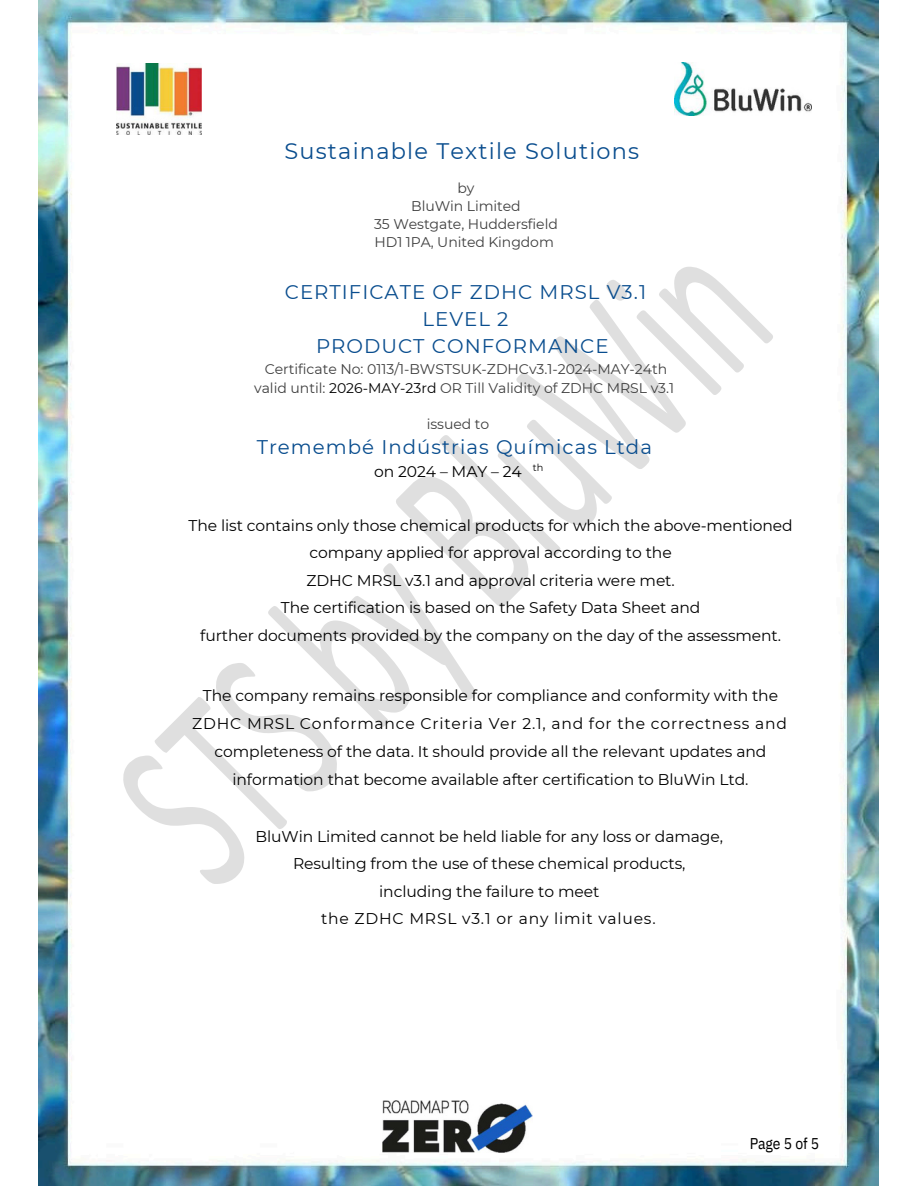
<style>
.page{position:relative;width:918px;height:1188px;background:#fff}
.page>*{position:absolute;margin:0;border:0;box-sizing:border-box;transform-origin:0 0}
.t1{font:22.5px "Montserrat";letter-spacing:.055em;color:#094d8e}
.t2{font:19.8px/27px "Montserrat";letter-spacing:.05em;color:#094d8e;text-align:center}
.t3{font:15.6px/27.6px "Montserrat";letter-spacing:-.005em;color:#000;text-align:center}
.t4{font:15.6px "IBM Plex Sans Cond";letter-spacing:-.005em;color:#000}
.t5{font:13.95px/18px "Montserrat";color:#3f3f3f;text-align:center}
.t6{font:9.75px "Montserrat";color:#000}
.s1{color:#000}
</style>
<div class="page">
<img style="left:39px;top:0;width:839px;height:1186px">
<svg style="left:123px;top:267px;width:650px;height:617px"></svg>
<img style="left:383px;top:1100px;width:149px;height:52px">
<img style="left:675px;top:63px;width:137px;height:53px">
<img style="left:116px;top:63px;width:86px;height:72px">
<p class="t1" style="left:284px;top:137px;width:356px">Sustainable Textile Solutions</p>
<p class="t5" style="left:374px;top:179px;width:185px">by<br>BluWin Limited<br>35 Westgate, Huddersfield<br>HD1 1PA, United Kingdom</p>
<h2 class="t2" style="left:285px;top:278px;width:363px">CERTIFICATE OF ZDHC MRSL V3.1<br>LEVEL 2<br>PRODUCT CONFORMANCE</h2>
<h2 class="t5" style="left:254px;top:359px;width:422px;line-height:19.2px">Certificate No: 0113/1-BWSTSUK-ZDHCv3.1-2024-MAY-24th valid until: <span class="s1">2026-MAY-23rd</span> OR Till Validity of ZDHC MRSL v3.1</h2>
<h1 class="t5" style="left:427px;top:415px;width:64px">issued to</h1>
<h2 class="t2" style="left:257px;top:434px;width:397px">Tremembé Indústrias Químicas Ltda</h2>
<p class="t6" style="left:533px;top:462px;width:12px">th</p>
<h2 class="t3" style="left:374px;top:458px;width:149px">on 2024 – MAY – 24</h2>
<h2 class="t3" style="left:189px;top:512px;width:606px">The list contains only those chemical products for which the above-mentioned company applied for approval according to the<br>ZDHC MRSL v3.1 and approval criteria were met.<br>The certification is based on the Safety Data Sheet and<br>further documents provided by the company on the day of the assessment.</h2>
<h2 class="t3" style="left:192px;top:681px;width:596px;line-height:28.2px">The company remains responsible for compliance and conformity with the ZDHC MRSL Conformance Criteria Ver 2.1, and for the correctness and completeness of the data. It should provide all the relevant updates and information that become available after certification to BluWin Ltd.</h2>
<p class="t3" style="left:255px;top:823px;width:469px">BluWin Limited cannot be held liable for any loss or damage, Resulting from the use of these chemical products, including the failure to meet<br>the ZDHC MRSL v3.1 or any limit values.</p>
<h2 class="t4" style="left:750px;top:1133px;width:71px">Page 5 of 5</h2>
</div>
